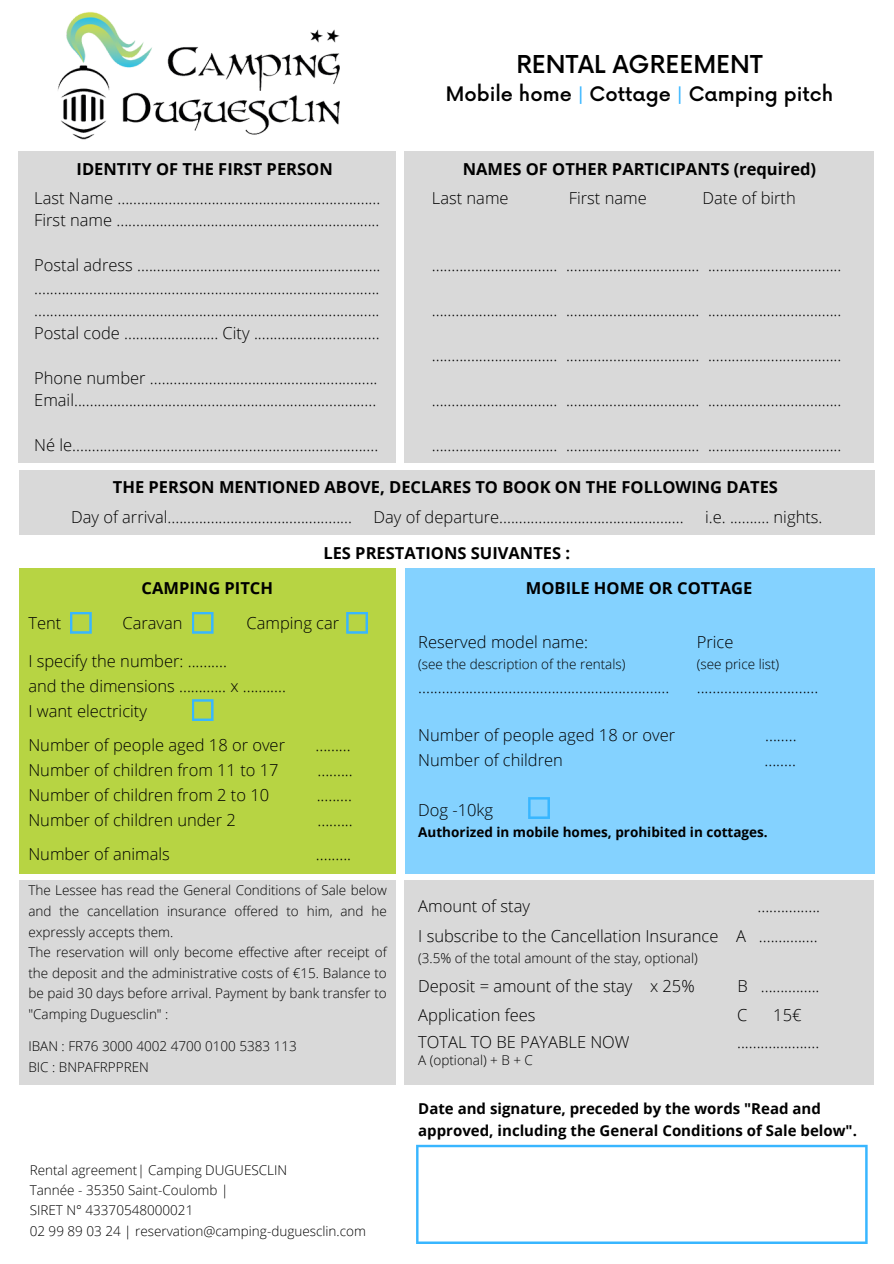
<style>
.page{position:relative;width:894px;height:1264px;background:#fff}
.page>*{position:absolute;margin:0;border:0;box-sizing:border-box;transform-origin:0 0}
.t1{font:500 24px "Now";color:#000}
.t2{font:500 19.5px "Now";color:#000}
.t3{font:300 16.5px/22.5px "Open Sans";color:#000}
.t4{font:700 16.5px "Open Sans";color:#000}
.t5{font:700 15px/22.5px "Open Sans";color:#000}
.t6{font:300 13.5px/20.7px "Open Sans";color:#000;text-align:justify}
.t7{font:700 13.5px "Open Sans";color:#000}
.s1{color:#38b6ff}
</style>
<div class="page">
<img style="left:57px;top:11px;width:283px;height:129px">
<div style="left:19px;top:151px;width:376px;height:312px;background:#d9d9d9"></div>
<div style="left:404px;top:151px;width:469px;height:312px;background:#d9d9d9"></div>
<div style="left:19px;top:470px;width:855px;height:65px;background:#d9d9d9"></div>
<div style="left:19px;top:568px;width:376px;height:305px;background:#b7d443"></div>
<svg style="left:70px;top:612px;width:22px;height:21px"></svg>
<div style="left:405px;top:568px;width:468px;height:305px;background:#84d2ff"></div>
<svg style="left:192px;top:612px;width:21px;height:21px"></svg>
<svg style="left:346px;top:612px;width:22px;height:21px"></svg>
<svg style="left:192px;top:699px;width:21px;height:22px"></svg>
<svg style="left:528px;top:797px;width:22px;height:22px"></svg>
<div style="left:19px;top:880px;width:376px;height:204px;background:#d9d9d9"></div>
<div style="left:404px;top:880px;width:469px;height:204px;background:#d9d9d9"></div>
<svg style="left:416px;top:1144px;width:451px;height:99px"></svg>
<h1 class="t1" style="left:516px;top:51px;width:248px">RENTAL AGREEMENT</h1>
<p class="t2" style="left:445px;top:83px;width:388px">Mobile home <span class="s1">|</span> Cottage <span class="s1">|</span> Camping pitch</p>
<h4 class="t4" style="left:77px;top:157px;width:257px">IDENTITY OF THE FIRST PERSON</h4>
<h4 class="t4" style="left:462px;top:157px;width:355px">NAMES OF OTHER PARTICIPANTS (required)</h4>
<h4 class="t3" style="left:432px;top:186px;width:78px">Last name</h4>
<h4 class="t3" style="left:568px;top:186px;width:79px">First name</h4>
<h4 class="t3" style="left:702px;top:186px;width:95px">Date of birth</h4>
<h2 class="t3" style="left:34px;top:186px;width:347px">Last Name ...................................................................<br>First name ...................................................................</h2>
<h4 class="t3" style="left:34px;top:254px;width:347px;text-align:justify">Postal adress .............................................................. ........................................................................................ ........................................................................................<br>Postal code ........................ City ................................</h4>
<h2 class="t3" style="left:34px;top:366px;width:345px">Phone number ..........................................................<br>Email.............................................................................</h2>
<h2 class="t3" style="left:34px;top:434px;width:345px">Né le..............................................................................</h2>
<h4 class="t3" style="left:432px;top:254px;width:411px">................................ .................................. ..................................</h4>
<h4 class="t3" style="left:432px;top:299px;width:411px">................................ .................................. ..................................</h4>
<h4 class="t3" style="left:432px;top:344px;width:411px">................................ .................................. ..................................</h4>
<h4 class="t3" style="left:432px;top:389px;width:411px">................................ .................................. ..................................</h4>
<h4 class="t3" style="left:432px;top:434px;width:411px">................................ .................................. ..................................</h4>
<h4 class="t4" style="left:113px;top:475px;width:666px">THE PERSON MENTIONED ABOVE, DECLARES TO BOOK ON THE FOLLOWING DATES</h4>
<p class="t3" style="left:71px;top:505px;width:282px">Day of arrival...............................................</p>
<p class="t3" style="left:373px;top:505px;width:311px">Day of departure...............................................</p>
<p class="t3" style="left:705px;top:505px;width:119px">i.e. .......... nights.</p>
<p class="t4" style="left:323px;top:541px;width:248px">LES PRESTATIONS SUIVANTES :</p>
<h2 class="t4" style="left:142px;top:576px;width:133px">CAMPING PITCH</h2>
<p class="t4" style="left:525px;top:576px;width:228px">MOBILE HOME OR COTTAGE</p>
<h5 class="t3" style="left:28px;top:611px;width:34px">Tent</h5>
<h4 class="t3" style="left:122px;top:611px;width:62px">Caravan</h4>
<p class="t3" style="left:246px;top:611px;width:94px">Camping car</p>
<h2 class="t3" style="left:28px;top:648px;width:259px;line-height:25px">I specify the number: ..........<br>and the dimensions ............ x ...........<br>I want electricity</h2>
<h4 class="t3" style="left:28px;top:733px;width:258px">Number of people aged 18 or over</h4>
<h4 class="t3" style="left:315px;top:733px;width:37px">.........</h4>
<h4 class="t3" style="left:28px;top:758px;width:252px">Number of children from 11 to 17</h4>
<h4 class="t3" style="left:317px;top:758px;width:37px">.........</h4>
<h4 class="t3" style="left:28px;top:783px;width:242px">Number of children from 2 to 10</h4>
<h4 class="t3" style="left:316px;top:783px;width:37px">.........</h4>
<h4 class="t3" style="left:28px;top:808px;width:209px">Number of children under 2</h4>
<h4 class="t3" style="left:317px;top:808px;width:37px">.........</h4>
<h4 class="t3" style="left:28px;top:842px;width:143px">Number of animals</h4>
<h4 class="t3" style="left:316px;top:842px;width:37px">.........</h4>
<h4 class="t6" style="left:28px;top:879px;width:360px">The Lessee has read the General Conditions of Sale below and the cancellation insurance offered to him, and he expressly accepts them.</h4>
<h4 class="t6" style="left:28px;top:941px;width:360px">The reservation will only become effective after receipt of the deposit and the administrative costs of €15. Balance to be paid 30 days before arrival. Payment by bank transfer to "Camping Duguesclin" :</h4>
<h4 class="t6" style="left:28px;top:1035px;width:270px">IBAN : FR76 3000 4002 4700 0100 5383 113<br>BIC : BNPAFRPPREN</h4>
<p class="t6" style="left:30px;top:1159px;width:259px">Rental agreement| Camping DUGUESCLIN</p>
<p class="t6" style="left:30px;top:1179px;width:200px">Tannée - 35350 Saint-Coulomb |</p>
<p class="t6" style="left:30px;top:1199px;width:165px">SIRET N° 43370548000021</p>
<h3 class="t6" style="left:30px;top:1219px;width:337px">02 99 89 03 24 | reservation@camping-duguesclin.com</h3>
<p class="t3" style="left:418px;top:630px;width:171px">Reserved model name:</p>
<p class="t6" style="left:418px;top:653px;width:208px">(see the description of the rentals)</p>
<p class="t3" style="left:418px;top:675px;width:252px">................................................................</p>
<p class="t3" style="left:696px;top:630px;width:38px">Price</p>
<p class="t6" style="left:696px;top:653px;width:84px">(see price list)</p>
<p class="t3" style="left:696px;top:675px;width:123px">...............................</p>
<h4 class="t3" style="left:418px;top:723px;width:258px">Number of people aged 18 or over</h4>
<h4 class="t3" style="left:765px;top:723px;width:33px">........</h4>
<h4 class="t3" style="left:418px;top:748px;width:146px">Number of children</h4>
<h4 class="t3" style="left:764px;top:748px;width:33px">........</h4>
<h4 class="t3" style="left:418px;top:798px;width:76px">Dog -10kg</h4>
<h3 class="t7" style="left:418px;top:822px;width:351px">Authorized in mobile homes, prohibited in cottages.</h3>
<h4 class="t3" style="left:418px;top:894px;width:113px">Amount of stay</h4>
<h4 class="t3" style="left:757px;top:894px;width:64px">................</h4>
<h4 class="t3" style="left:418px;top:923px;width:401px">I subscribe to the Cancellation Insurance A ...............</h4>
<h4 class="t6" style="left:418px;top:947px;width:281px">(3.5% of the total amount of the stay, optional)</h4>
<h4 class="t3" style="left:418px;top:973px;width:278px">Deposit = amount of the stay x 25%</h4>
<h4 class="t3" style="left:737px;top:973px;width:83px">B ...............</h4>
<h4 class="t3" style="left:418px;top:1003px;width:119px">Application fees</h4>
<h4 class="t3" style="left:737px;top:1003px;width:12px">C</h4>
<h4 class="t3" style="left:773px;top:1003px;width:30px">15€</h4>
<h4 class="t3" style="left:418px;top:1030px;width:213px">TOTAL TO BE PAYABLE NOW</h4>
<h4 class="t3" style="left:736px;top:1030px;width:84px">.....................</h4>
<h4 class="t6" style="left:418px;top:1049px;width:116px">A (optional) + B + C</h4>
<p class="t5" style="left:418px;top:1096px;width:440px">Date and signature, preceded by the words "Read and approved, including the General Conditions of Sale below".</p>
</div>
